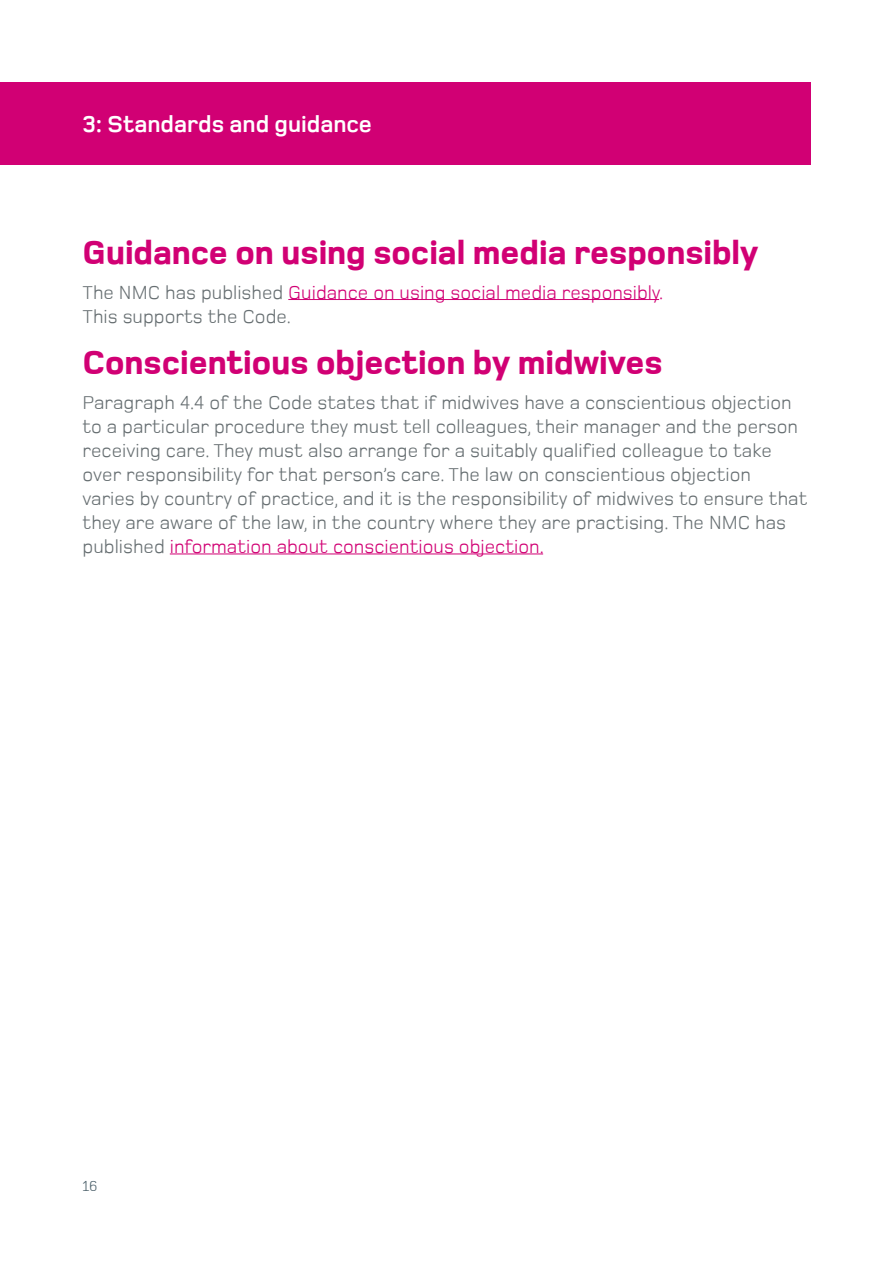
<style>
.page{position:relative;width:893px;height:1263px;background:#fff}
.page>*{position:absolute;margin:0;border:0;box-sizing:border-box;transform-origin:0 0}
.t1{font:800 34.5px "Foundry Monoline";color:#d10074}
.t2{font:700 24px "Foundry Monoline";color:#fff}
.t3{font:19.5px/24px "Foundry Monoline";color:#666e71}
.t4{font:15px "Foundry Monoline";color:#475c66}
.s1{color:#d10074}
</style>
<div class="page">
<div style="left:0;top:82px;width:810px;height:83px;background:#d10074"></div>
<hr style="left:288px;top:299px;width:371px;height:1px;background:#d10074">
<hr style="left:170px;top:554px;width:373px;height:1px;background:#d10074">
<p class="t2" style="left:82px;top:111px;width:291px">3: Standards and guidance</p>
<p class="t1" style="left:82px;top:234px;width:677px">Guidance on using social media responsibly</p>
<p class="t3" style="left:82px;top:280px;width:582px">The NMC has published <span class="s1">Guidance on using social media responsibly.<br></span>This supports the Code.</p>
<p class="t1" style="left:82px;top:345px;width:582px">Conscientious objection by midwives</p>
<p class="t3" style="left:82px;top:390px;width:726px">Paragraph 4.4 of the Code states that if midwives have a conscientious objection to a particular procedure they must tell colleagues, their manager and the person receiving care. They must also arrange for a suitably qualified colleague to take over responsibility for that person’s care. The law on conscientious objection varies by country of practice, and it is the responsibility of midwives to ensure that they are aware of the law, in the country where they are practising. The NMC has published <span class="s1">information about conscientious objection.</span></p>
<p class="t4" style="left:82px;top:1178px;width:17px">16</p>
</div>
